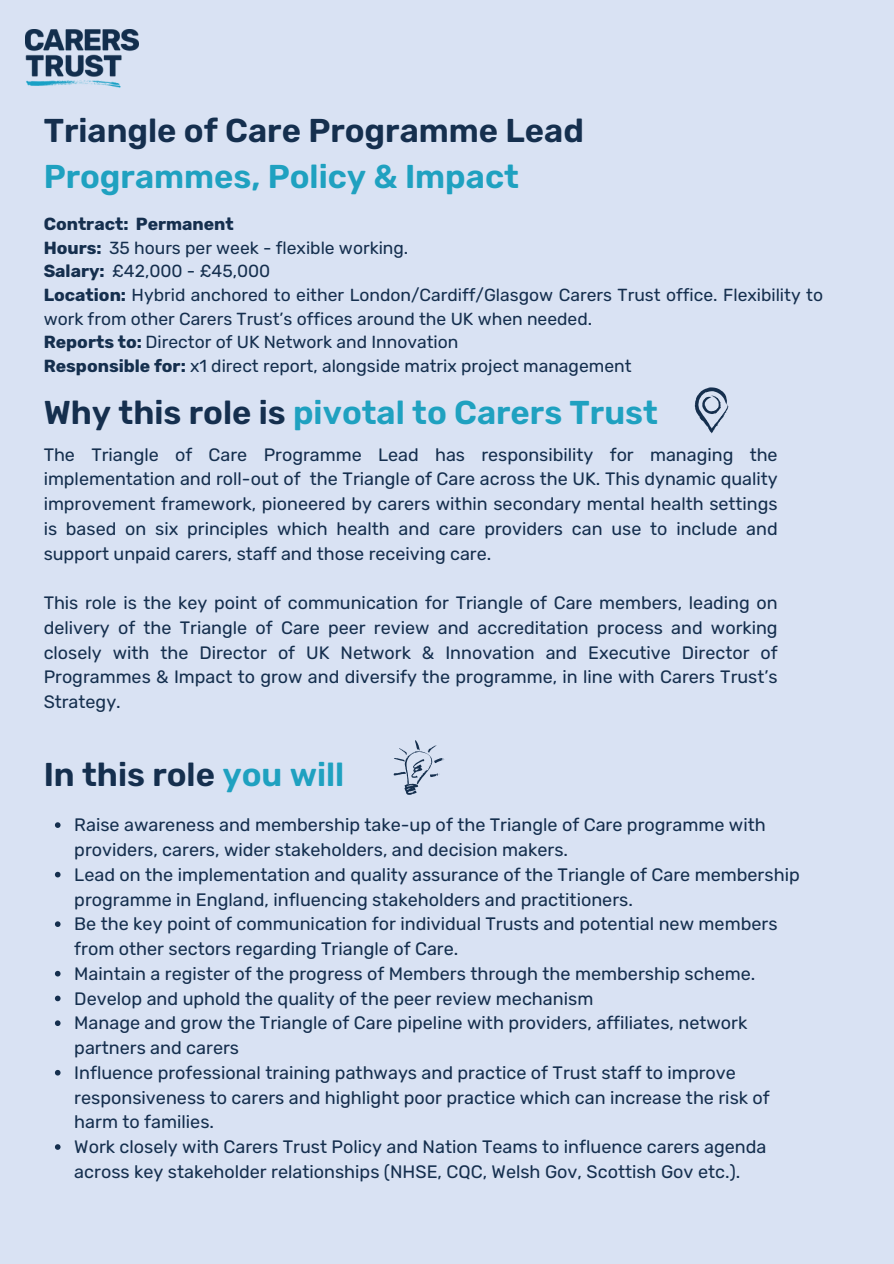
<style>
.page{position:relative;width:894px;height:1264px;background:#fff}
.page>*{position:absolute;margin:0;border:0;box-sizing:border-box;transform-origin:0 0}
.t1{font:600 33px/46.2px "Rubik";color:#152f4e}
.t2{font:600 33px "Rubik";color:#1fa1c0}
.t3{font:18px/24.8px "Rubik";color:#152f4e}
.t4{font:17.4px/23.7px "Rubik";color:#152f4e}
.t5{font:700 17.4px "Rubik";color:#152f4e}
.s1{color:#1fa1c0}
.s2{font-weight:700}
.s3{color:#152f4e}
</style>
<div class="page">
<div style="left:0;top:0;width:893px;height:1263px;background:#d9e2f3"></div>
<svg style="left:694px;top:387px;width:34px;height:46px"></svg>
<img style="left:25px;top:30px;width:114px;height:58px">
<svg style="left:55px;top:822px;width:6px;height:6px"></svg>
<svg style="left:55px;top:871px;width:6px;height:6px"></svg>
<svg style="left:55px;top:921px;width:6px;height:6px"></svg>
<svg style="left:55px;top:970px;width:6px;height:6px"></svg>
<svg style="left:55px;top:995px;width:6px;height:6px"></svg>
<svg style="left:55px;top:1020px;width:6px;height:6px"></svg>
<svg style="left:55px;top:1069px;width:6px;height:6px"></svg>
<svg style="left:55px;top:1144px;width:6px;height:5px"></svg>
<svg style="left:393px;top:740px;width:51px;height:55px"></svg>
<p class="t1" style="left:44px;top:108px;width:541px">Triangle of Care Programme Lead<br><span class="s1">Programmes, Policy &amp; Impact</span></p>
<p class="t5" style="left:44px;top:214px;width:192px">Contract: Permanent</p>
<p class="t4" style="left:44px;top:236px;width:366px"><span class="s2">Hours:</span> 35 hours per week - flexible working.</p>
<h1 class="t4" style="left:44px;top:259px;width:228px"><span class="s2">Salary:</span> £42,000 - £45,000</h1>
<p class="t4" style="left:44px;top:283px;width:780px"><span class="s2">Location:</span> Hybrid anchored to either London/Cardiff/Glasgow Carers Trust office. Flexibility to work from other Carers Trust’s offices around the UK when needed.</p>
<p class="t4" style="left:44px;top:330px;width:416px"><span class="s2">Reports to:</span> Director of UK Network and Innovation</p>
<p class="t4" style="left:44px;top:354px;width:589px"><span class="s2">Responsible for:</span> x1 direct report, alongside matrix project management</p>
<p class="t2" style="left:44px;top:393px;width:615px"><span class="s3">Why this role is</span> pivotal to Carers Trust</p>
<h1 class="t3" style="left:44px;top:442px;width:735px;text-align:justify">The Triangle of Care Programme Lead has responsibility for managing the implementation and roll-out of the Triangle of Care across the UK. This dynamic quality improvement framework, pioneered by carers within secondary mental health settings is based on six principles which health and care providers can use to include and support unpaid carers, staff and those receiving care.</h1>
<p class="t3" style="left:44px;top:590px;width:735px;text-align:justify">This role is the key point of communication for Triangle of Care members, leading on delivery of the Triangle of Care peer review and accreditation process and working closely with the Director of UK Network &amp; Innovation and Executive Director of Programmes &amp; Impact to grow and diversify the programme, in line with Carers Trust’s Strategy.</p>
<p class="t1" style="left:44px;top:751px;width:302px">In this role <span class="s1">you will</span></p>
<p class="t3" style="left:74px;top:812px;width:692px">Raise awareness and membership take-up of the Triangle of Care programme with providers, carers, wider stakeholders, and decision makers.</p>
<h1 class="t3" style="left:74px;top:862px;width:726px">Lead on the implementation and quality assurance of the Triangle of Care membership programme in England, influencing stakeholders and practitioners.</h1>
<p class="t3" style="left:74px;top:911px;width:704px">Be the key point of communication for individual Trusts and potential new members from other sectors regarding Triangle of Care.</p>
<p class="t3" style="left:74px;top:961px;width:682px">Maintain a register of the progress of Members through the membership scheme.</p>
<p class="t3" style="left:74px;top:986px;width:520px">Develop and uphold the quality of the peer review mechanism</p>
<p class="t3" style="left:74px;top:1010px;width:674px">Manage and grow the Triangle of Care pipeline with providers, affiliates, network partners and carers</p>
<p class="t3" style="left:74px;top:1060px;width:696px">Influence professional training pathways and practice of Trust staff to improve responsiveness to carers and highlight poor practice which can increase the risk of harm to families.</p>
<p class="t3" style="left:74px;top:1134px;width:693px">Work closely with Carers Trust Policy and Nation Teams to influence carers agenda across key stakeholder relationships (NHSE, CQC, Welsh Gov, Scottish Gov etc.).</p>
</div>
